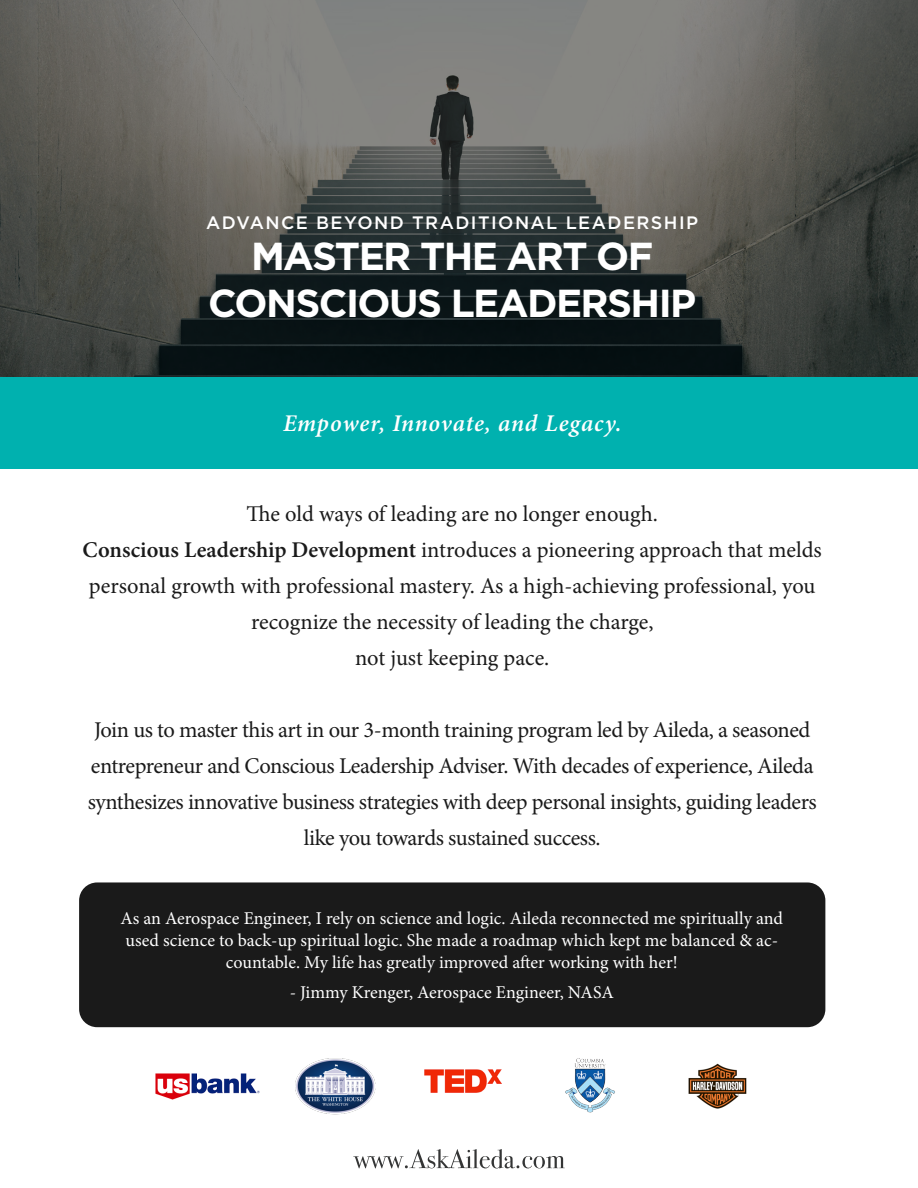
<style>
.page{position:relative;width:918px;height:1188px;background:#fff}
.page>*{position:absolute;margin:0;border:0;box-sizing:border-box;transform-origin:0 0}
.t1{font:700 39px/46.8px "Gotham";letter-spacing:-.04em;color:#fff;text-align:center}
.t2{font:italic 600 24px "Minion Pro";letter-spacing:.035em;color:#fff}
.t3{font:22.5px/36px "Minion Pro";letter-spacing:-.015em;color:#1a1a1a;text-align:center}
.t4{font:18px/21.6px "Minion Pro";color:#fff;text-align:center}
.t5{font:500 18px "Gotham";letter-spacing:.08em;color:#fff}
.s1{font-weight:600}
</style>
<div class="page">
<div style="left:0;top:365px;width:918px;height:104px;background:#00b1af"></div>
<img style="left:0;top:0;width:918px;height:376px">
<svg style="left:353px;top:1149px;width:212px;height:19px"></svg>
<div style="left:79px;top:882px;width:746px;height:145px;background:#1a1a1a;border-radius:18px"></div>
<img style="left:295px;top:1058px;width:81px;height:56px">
<img style="left:565px;top:1058px;width:50px;height:55px">
<img style="left:424px;top:1069px;width:77px;height:23px">
<img style="left:156px;top:1073px;width:103px;height:27px">
<img style="left:688px;top:1063px;width:59px;height:46px">
<p class="t5" style="left:206px;top:211px;width:493px">ADVANCE BEYOND TRADITIONAL LEADERSHIP</p>
<h1 class="t1" style="left:208px;top:233px;width:490px">MASTER THE ART OF<br>CONSCIOUS LEADERSHIP</h1>
<p class="t2" style="left:283px;top:407px;width:340px">Empower, Innovate, and Legacy.</p>
<p class="t3" style="left:83px;top:496px;width:741px">The old ways of leading are no longer enough.<br><span class="s1">Conscious Leadership Development</span> introduces a pioneering approach that melds personal growth with professional mastery. As a high-achieving professional, you recognize the necessity of leading the charge,<br>not just keeping pace.</p>
<p class="t3" style="left:88px;top:712px;width:730px">Join us to master this art in our 3-month training program led by Aileda, a seasoned entrepreneur and Conscious Leadership Adviser. With decades of experience, Aileda synthesizes innovative business strategies with deep personal insights, guiding leaders like you towards sustained success.</p>
<p class="t4" style="left:121px;top:908px;width:664px">As an Aerospace Engineer, I rely on science and logic. Aileda reconnected me spiritually and used science to back-up spiritual logic. She made a roadmap which kept me balanced &amp; ac&shy;countable. My life has greatly improved after working with her!</p>
<p class="t4" style="left:290px;top:982px;width:326px">- Jimmy Krenger, Aerospace Engineer, NASA</p>
</div>
